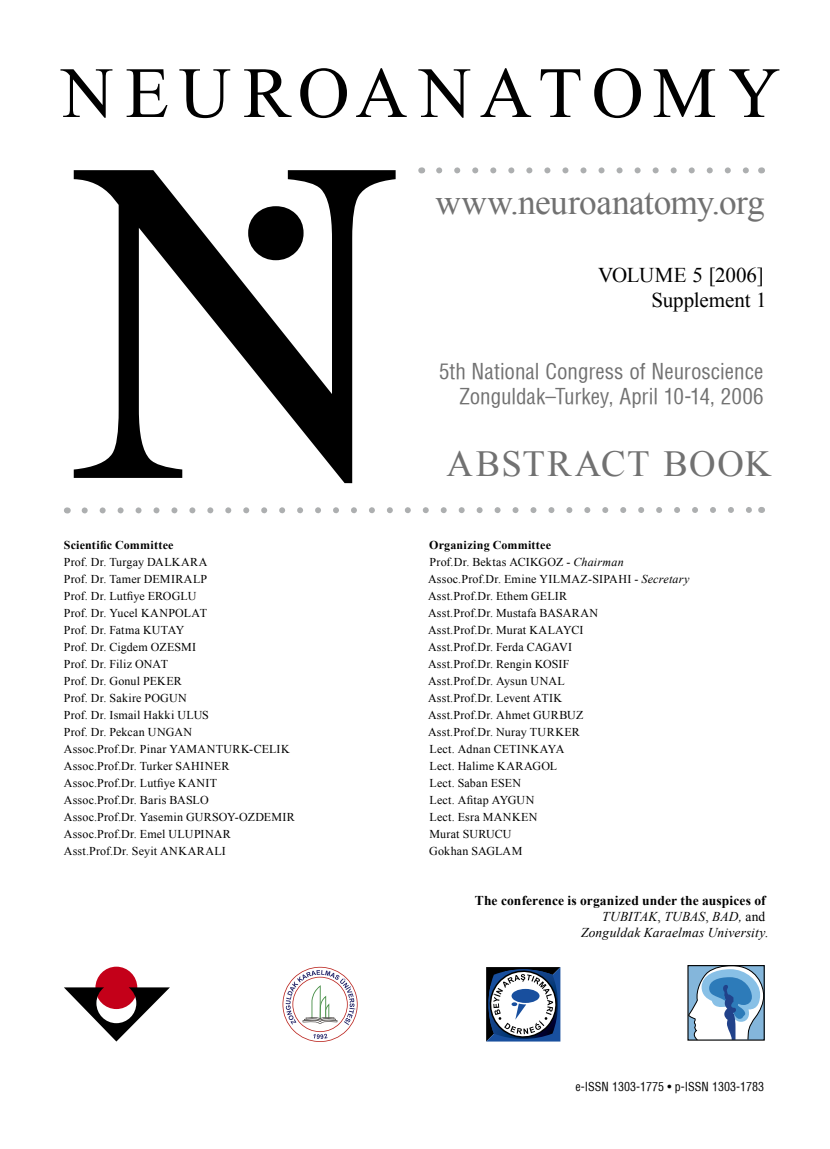
<style>
.page{position:relative;width:830px;height:1149px;background:#fff}
.page>*{position:absolute;margin:0;border:0;box-sizing:border-box;transform-origin:0 0}
.t1{font:72px "Times New Roman";letter-spacing:.13em;color:#000}
.t2{font:36.75px "Times New Roman";letter-spacing:.035em;color:#717171}
.t3{font:35.25px "Times New Roman";letter-spacing:-.015em;color:#717171}
.t4{font:21px/25.3px "Helvetica Condensed";color:#717171;text-align:right}
.t5{font:21px/25.3px "Times New Roman";letter-spacing:-.005em;color:#000;text-align:right}
.t6{font:italic 13.5px/16.2px "Times New Roman";letter-spacing:.01em;color:#000;text-align:right}
.t7{font:12px/17px "Times New Roman";letter-spacing:.015em;color:#000}
.t8{font:12px "Helvetica Condensed";color:#000}
.s1{font-weight:700}
.s2{font-style:italic}
.s3{font-weight:700;font-style:normal}
.s4{font-style:normal}
</style>
<div class="page">
<svg style="left:439px;top:167px;width:310px;height:6px"></svg>
<svg style="left:81px;top:507px;width:680px;height:7px"></svg>
<svg style="left:74px;top:170px;width:321px;height:313px"></svg>
<div style="left:95px;top:966px;width:42px;height:42px;background:#c40019;border-radius:50%"></div>
<svg style="left:64px;top:987px;width:106px;height:54px"></svg>
<svg style="left:486px;top:967px;width:74px;height:75px"></svg>
<svg style="left:689px;top:966px;width:73px;height:72px"></svg>
<div style="left:687px;top:964px;width:77px;height:76px;border:1px solid #000"></div>
<svg style="left:282px;top:966px;width:75px;height:75px"></svg>
<p class="t1" style="left:61px;top:51px;width:720px">NEUROANATOMY</p>
<p class="t3" style="left:435px;top:182px;width:330px">www.neuroanatomy.org</p>
<p class="t5" style="left:598px;top:261px;width:170px">VOLUME 5 [2006]<br>Supplement 1</p>
<p class="t4" style="left:439px;top:358px;width:326px">5th National Congress of Neuroscience<br>Zonguldak–Turkey, April 10-14, 2006</p>
<p class="t7" style="left:64px;top:536px;width:232px"><span class="s1">Scientific Committee<br></span>Prof. Dr. Turgay DALKARA<br>Prof. Dr. Tamer DEMIRALP<br>Prof. Dr. Lutfiye EROGLU<br>Prof. Dr. Yucel KANPOLAT<br>Prof. Dr. Fatma KUTAY<br>Prof. Dr. Cigdem OZESMI<br>Prof. Dr. Filiz ONAT<br>Prof. Dr. Gonul PEKER<br>Prof. Dr. Sakire POGUN<br>Prof. Dr. Ismail Hakki ULUS<br>Prof. Dr. Pekcan UNGAN<br>Assoc.Prof.Dr. Pinar YAMANTURK-CELIK<br>Assoc.Prof.Dr. Turker SAHINER<br>Assoc.Prof.Dr. Lutfiye KANIT<br>Assoc.Prof.Dr. Baris BASLO<br>Assoc.Prof.Dr. Yasemin GURSOY-OZDEMIR<br>Assoc.Prof.Dr. Emel ULUPINAR<br>Asst.Prof.Dr. Seyit ANKARALI</p>
<p class="t2" style="left:446px;top:442px;width:326px">ABSTRACT BOOK</p>
<p class="t7" style="left:428px;top:536px;width:263px"><span class="s1">Organizing Committee<br></span>Prof.Dr. Bektas ACIKGOZ - <span class="s2">Chairman<br></span>Assoc.Prof.Dr. Emine YILMAZ-SIPAHI - <span class="s2">Secretary<br></span>Asst.Prof.Dr. Ethem GELIR<br>Asst.Prof.Dr. Mustafa BASARAN<br>Asst.Prof.Dr. Murat KALAYCI<br>Asst.Prof.Dr. Ferda CAGAVI<br>Asst.Prof.Dr. Rengin KOSIF<br>Asst.Prof.Dr. Aysun UNAL<br>Asst.Prof.Dr. Levent ATIK<br>Asst.Prof.Dr. Ahmet GURBUZ<br>Asst.Prof.Dr. Nuray TURKER<br>Lect. Adnan CETINKAYA<br>Lect. Halime KARAGOL<br>Lect. Saban ESEN<br>Lect. Afitap AYGUN<br>Lect. Esra MANKEN<br>Murat SURUCU<br>Gokhan SAGLAM</p>
<p class="t6" style="left:474px;top:891px;width:294px"><span class="s3">The conference is organized under the auspices of<br></span>TUBITAK<span class="s4">,</span> TUBAS<span class="s4">,</span> BAD, <span class="s4">and<br></span>Zonguldak Karaelmas University<span class="s4">.</span></p>
<p class="t8" style="left:575px;top:1079px;width:190px">e-ISSN 1303-1775 • p-ISSN 1303-1783</p>
</div>
